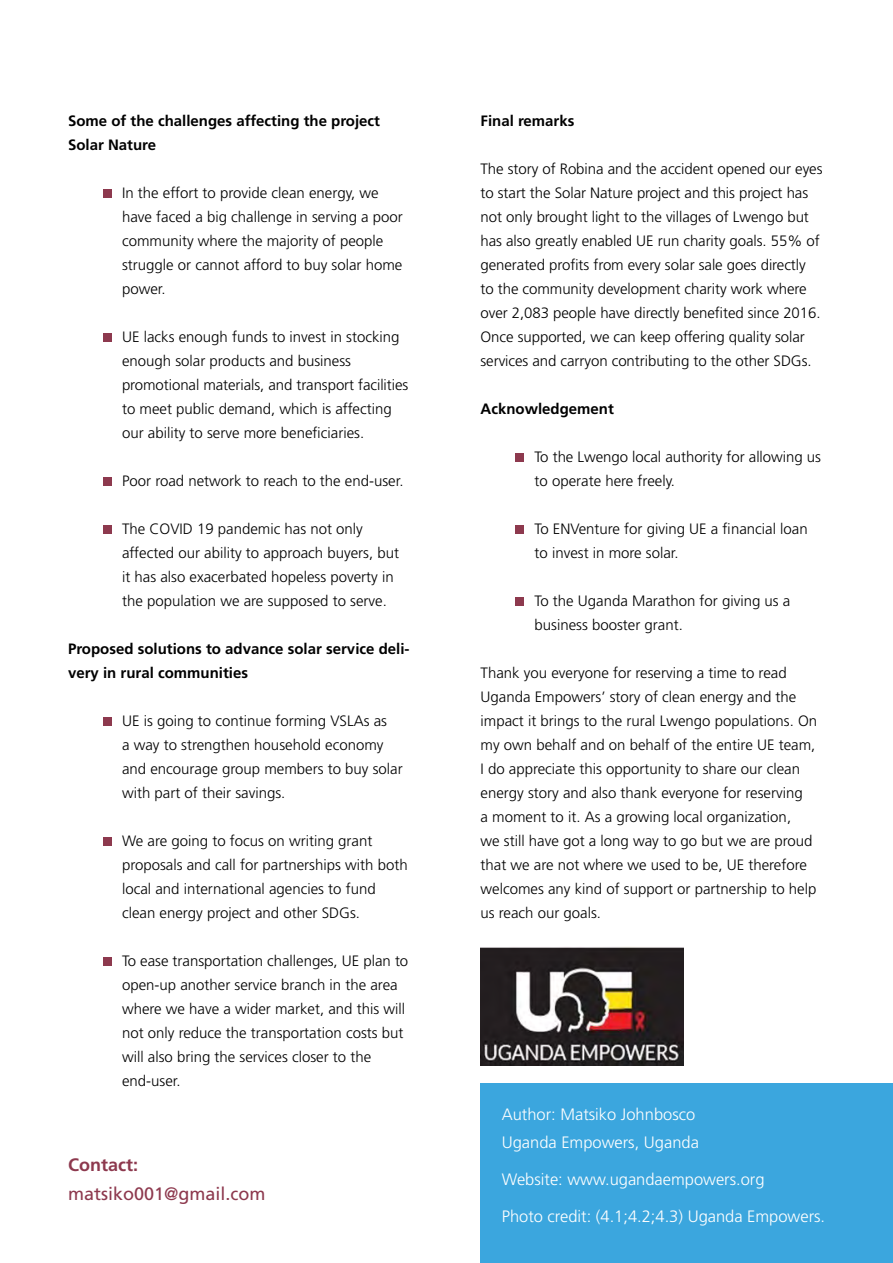
<style>
.page{position:relative;width:893px;height:1263px;background:#fff}
.page>*{position:absolute;margin:0;border:0;box-sizing:border-box;transform-origin:0 0}
.t1{font:18px "Frutiger LT Std";color:#8d394e}
.t2{font:700 18px "Frutiger LT Std";color:#8d394e}
.t3{font:300 16.5px/28.2px "Frutiger LT Std";color:#fff}
.t4{font:300 15px/24px "Frutiger LT Std";color:#000}
.t5{font:700 15px/24px "Frutiger LT Std";color:#000}
</style>
<div class="page">
<div style="left:103px;top:189px;width:8px;height:9px;background:#8d394e"></div>
<div style="left:103px;top:333px;width:8px;height:9px;background:#8d394e"></div>
<div style="left:103px;top:477px;width:8px;height:9px;background:#8d394e"></div>
<div style="left:103px;top:525px;width:8px;height:9px;background:#8d394e"></div>
<div style="left:103px;top:717px;width:8px;height:9px;background:#8d394e"></div>
<div style="left:103px;top:837px;width:8px;height:9px;background:#8d394e"></div>
<div style="left:103px;top:957px;width:8px;height:9px;background:#8d394e"></div>
<div style="left:515px;top:453px;width:9px;height:9px;background:#8d394e"></div>
<div style="left:515px;top:525px;width:9px;height:9px;background:#8d394e"></div>
<div style="left:515px;top:597px;width:9px;height:9px;background:#8d394e"></div>
<div style="left:480px;top:1083px;width:413px;height:180px;background:#3ba6de"></div>
<img style="left:480px;top:947px;width:203px;height:118px">
<p class="t5" style="left:68px;top:109px;width:314px">Some of the challenges affecting the project<br>Solar Nature</p>
<p class="t4" style="left:122px;top:181px;width:282px">In the effort to provide clean energy, we have faced a big challenge in serving a poor community where the majority of people struggle or cannot afford to buy solar home power.</p>
<p class="t4" style="left:122px;top:325px;width:288px">UE lacks enough funds to invest in stocking enough solar products and business promotional materials, and transport facilities to meet public demand, which is affecting our ability to serve more beneficiaries.</p>
<p class="t4" style="left:122px;top:469px;width:283px">Poor road network to reach to the end-user.</p>
<p class="t4" style="left:122px;top:517px;width:278px">The COVID 19 pandemic has not only affected our ability to approach buyers, but it has also exacerbated hopeless poverty in the population we are supposed to serve.</p>
<p class="t5" style="left:68px;top:637px;width:343px">Proposed solutions to advance solar service deli&shy;very in rural communities</p>
<p class="t4" style="left:122px;top:709px;width:282px">UE is going to continue forming VSLAs as<br>a way to strengthen household economy and encourage group members to buy solar with part of their savings.</p>
<p class="t4" style="left:122px;top:829px;width:287px">We are going to focus on writing grant proposals and call for partnerships with both local and international agencies to fund clean energy project and other SDGs.</p>
<p class="t4" style="left:122px;top:949px;width:288px">To ease transportation challenges, UE plan to open-up another service branch in the area where we have a wider market, and this will not only reduce the transportation costs but will also bring the services closer to the end-user.</p>
<p class="t2" style="left:68px;top:1154px;width:72px">Contact:</p>
<p class="t1" style="left:68px;top:1183px;width:199px">matsiko001@gmail.com</p>
<p class="t5" style="left:480px;top:109px;width:95px">Final remarks</p>
<p class="t4" style="left:480px;top:157px;width:344px">The story of Robina and the accident opened our eyes to start the Solar Nature project and this project has not only brought light to the villages of Lwengo but has also greatly enabled UE run charity goals. 55% of generated profits from every solar sale goes directly to the community development charity work where over 2,083 people have directly benefited since 2016.<br>Once supported, we can keep offering quality solar services and carryon contributing to the other SDGs.</p>
<p class="t5" style="left:480px;top:397px;width:135px">Acknowledgement</p>
<p class="t4" style="left:534px;top:445px;width:288px">To the Lwengo local authority for allowing us to operate here freely.</p>
<p class="t4" style="left:534px;top:517px;width:275px">To ENVenture for giving UE a financial loan to invest in more solar.</p>
<p class="t4" style="left:534px;top:589px;width:257px">To the Uganda Marathon for giving us a business booster grant.</p>
<p class="t4" style="left:480px;top:661px;width:338px">Thank you everyone for reserving a time to read Uganda Empowers’ story of clean energy and the impact it brings to the rural Lwengo populations. On my own behalf and on behalf of the entire UE team, I do appreciate this opportunity to share our clean energy story and also thank everyone for reserving<br>a moment to it. As a growing local organization,<br>we still have got a long way to go but we are proud that we are not where we used to be, UE therefore welcomes any kind of support or partnership to help us reach our goals.</p>
<p class="t3" style="left:502px;top:1100px;width:199px">Author: Matsiko Johnbosco<br>Uganda Empowers, Uganda</p>
<p class="t3" style="left:502px;top:1165px;width:264px">Website: www.ugandaempowers.org</p>
<p class="t3" style="left:502px;top:1202px;width:325px">Photo credit: (4.1;4.2;4.3) Uganda Empowers.</p>
</div>
